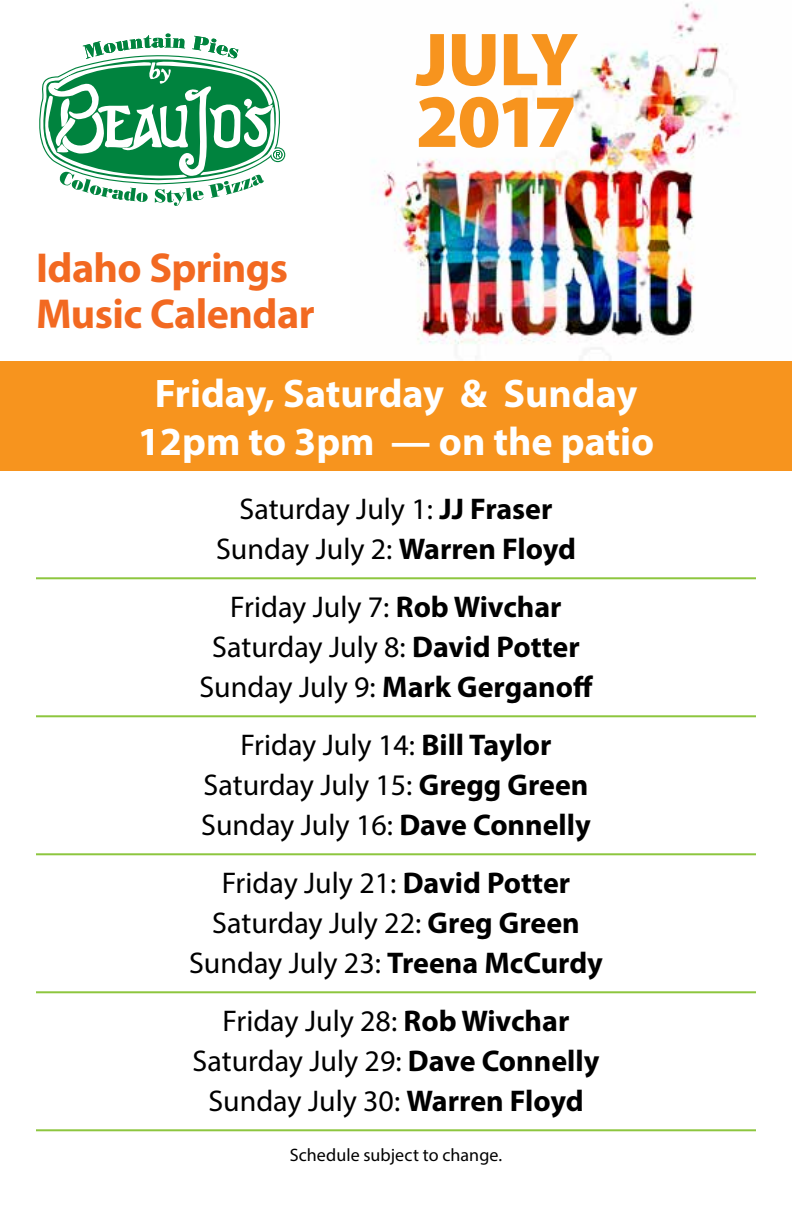
<style>
.page{position:relative;width:792px;height:1224px;background:#fff}
.page>*{position:absolute;margin:0;border:0;box-sizing:border-box;transform-origin:0 0}
.t1{font:900 75.8px/61.8px "Myriad Pro";letter-spacing:-.04em;color:#f7941e}
.t2{font:700 42px/46px "Myriad Pro";letter-spacing:-.015em;color:#f26921}
.t3{font:700 40px/48px "Myriad Pro";color:#fff;text-align:center}
.t4{font:30px/40px "Myriad Pro";color:#000;text-align:center}
.t5{font:18px "Myriad Pro";color:#000}
.s1{font-weight:700}
</style>
<div class="page">
<img style="left:372px;top:3px;width:368px;height:352px">
<div style="left:0;top:361px;width:792px;height:110px;background:#f7941e"></div>
<svg style="left:39px;top:34px;width:246px;height:172px"></svg>
<hr style="left:36px;top:577px;width:720px;height:2px;background:#8dc63f">
<hr style="left:36px;top:715px;width:720px;height:2px;background:#8dc63f">
<hr style="left:36px;top:853px;width:720px;height:2px;background:#8dc63f">
<hr style="left:36px;top:991px;width:720px;height:2px;background:#8dc63f">
<hr style="left:36px;top:1129px;width:720px;height:2px;background:#8dc63f">
<h2 class="t2" style="left:36px;top:243px;width:280px">Idaho Springs<br>Music Calendar</h2>
<h1 class="t1" style="left:416px;top:26px;width:164px">JULY<br>2017</h1>
<h3 class="t3" style="left:138px;top:368px;width:518px">Friday, Saturday &amp; Sunday<br>12pm to 3pm — on the patio</h3>
<p class="t4" style="left:216px;top:489px;width:361px">Saturday July 1: <span class="s1">JJ Fraser<br></span>Sunday July 2: <span class="s1">Warren Floyd</span></p>
<p class="t4" style="left:199px;top:587px;width:395px">Friday July 7: <span class="s1">Rob Wivchar<br></span>Saturday July 8: <span class="s1">David Potter<br></span>Sunday July 9: <span class="s1">Mark Gerganoff</span></p>
<p class="t4" style="left:201px;top:725px;width:391px">Friday July 14: <span class="s1">Bill Taylor<br></span>Saturday July 15: <span class="s1">Gregg Green<br></span>Sunday July 16: <span class="s1">Dave Connelly</span></p>
<p class="t4" style="left:189px;top:863px;width:415px">Friday July 21: <span class="s1">David Potter<br></span>Saturday July 22: <span class="s1">Greg Green<br></span>Sunday July 23: <span class="s1">Treena McCurdy</span></p>
<p class="t4" style="left:193px;top:1001px;width:408px">Friday July 28: <span class="s1">Rob Wivchar<br></span>Saturday July 29: <span class="s1">Dave Connelly<br></span>Sunday July 30: <span class="s1">Warren Floyd</span></p>
<p class="t5" style="left:290px;top:1144px;width:214px">Schedule subject to change.</p>
</div>
